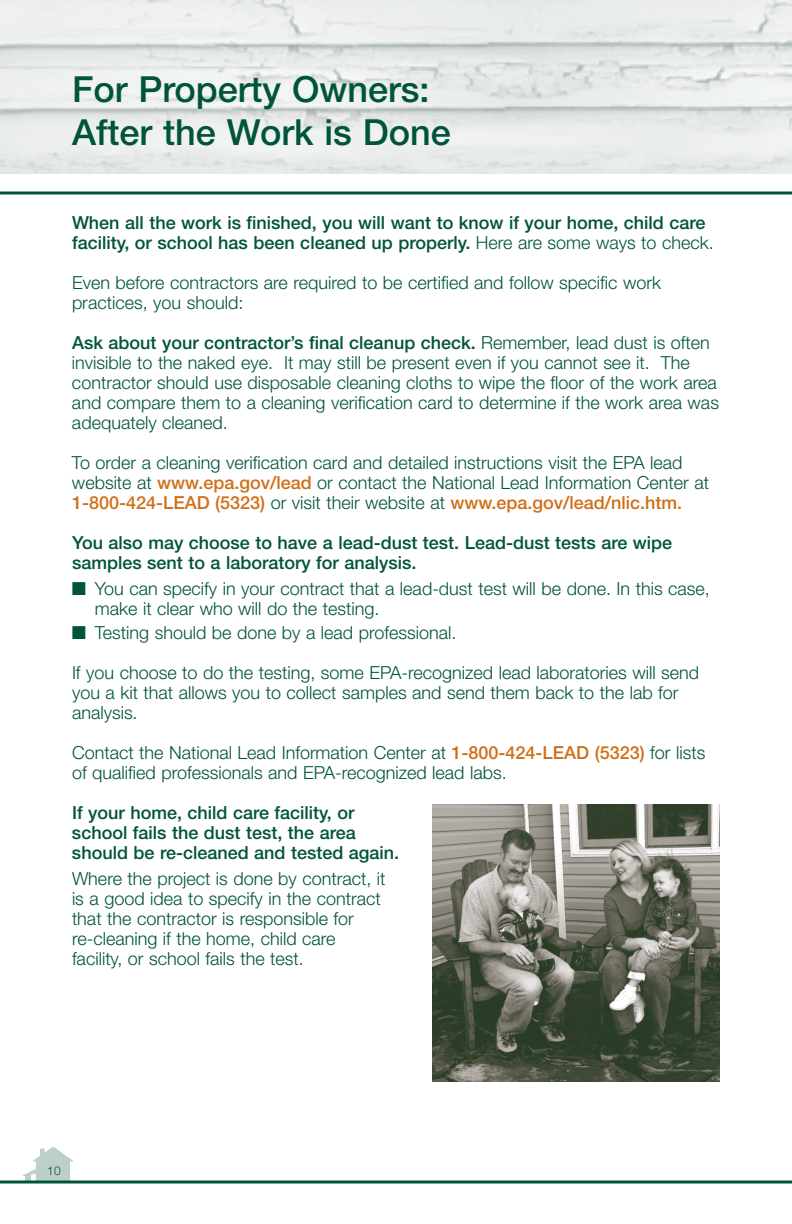
<style>
.page{position:relative;width:792px;height:1224px;background:#fff}
.page>*{position:absolute;margin:0;border:0;box-sizing:border-box;transform-origin:0 0}
.t1{font:500 36px/43.2px "Helvetica Neue";color:#00543c}
.t2{font:300 18px/20px "Helvetica Neue";color:#00543c}
.t3{font:500 18px/20px "Helvetica Neue";color:#00543c}
.t4{font:300 12px "Helvetica Neue";color:#00543c}
.s1{font-weight:300}
.s2{font-weight:500}
.s3{font-weight:500;color:#d06f18}
.s4{font-family:"Monotype Sorts";font-weight:400}
</style>
<div class="page">
<img style="left:0;top:0;width:792px;height:174px">
<hr style="left:0;top:191px;width:792px;height:3px;background:#00543c">
<svg style="left:23px;top:1147px;width:50px;height:33px"></svg>
<div style="left:45px;top:1160px;width:7px;height:7px;background:#bad0c9"></div>
<div style="left:45px;top:1160px;width:8px;height:7px;border:1px solid #bad0c9"></div>
<div style="left:55px;top:1160px;width:7px;height:7px;background:#bad0c9"></div>
<div style="left:45px;top:1169px;width:7px;height:7px;background:#bad0c9"></div>
<div style="left:45px;top:1169px;width:8px;height:8px;border:1px solid #bad0c9"></div>
<div style="left:55px;top:1169px;width:7px;height:7px;background:#bad0c9"></div>
<div style="left:55px;top:1169px;width:7px;height:8px;border:1px solid #bad0c9"></div>
<svg style="left:0;top:1180px;width:792px;height:4px;background:#3f7e6c"></svg>
<img style="left:432px;top:805px;width:288px;height:277px">
<h1 class="t1" style="left:72px;top:71px;width:380px">For Property Owners:<br>After the Work is Done</h1>
<p class="t3" style="left:72px;top:214px;width:643px">When all the work is finished, you will want to know if your home, child care facility, or school has been cleaned up properly. <span class="s1">Here are some ways to check.</span></p>
<p class="t2" style="left:72px;top:274px;width:591px">Even before contractors are required to be certified and follow specific work practices, you should:</p>
<p class="t2" style="left:72px;top:334px;width:648px"><span class="s2">Ask about your contractor’s final cleanup check.</span> Remember, lead dust is often invisible to the naked eye. It may still be present even if you cannot see it. The contractor should use disposable cleaning cloths to wipe the floor of the work area and compare them to a cleaning verification card to determine if the work area was adequately cleaned.</p>
<p class="t2" style="left:72px;top:454px;width:639px">To order a cleaning verification card and detailed instructions visit the EPA lead website at <span class="s3">www.epa.gov/lead</span> or contact the National Lead Information Center at<br><span class="s3">1-800-424-LEAD (5323)</span> or visit their website at <span class="s3">www.epa.gov/lead/nlic.htm.</span></p>
<p class="t3" style="left:72px;top:534px;width:602px">You also may choose to have a lead-dust test. Lead-dust tests are wipe samples sent to a laboratory for analysis.</p>
<p class="t2" style="left:95px;top:580px;width:617px;text-indent:-23px"><span class="s4">■</span> You can specify in your contract that a lead-dust test will be done. In this case, make it clear who will do the testing.</p>
<p class="t2" style="left:72px;top:624px;width:386px"><span class="s4">■</span> Testing should be done by a lead professional.</p>
<p class="t2" style="left:72px;top:664px;width:629px">If you choose to do the testing, some EPA-recognized lead laboratories will send you a kit that allows you to collect samples and send them back to the lab for analysis.</p>
<p class="t2" style="left:72px;top:744px;width:635px">Contact the National Lead Information Center at <span class="s3">1-800-424-LEAD (5323)</span> for lists of qualified professionals and EPA-recognized lead labs.</p>
<p class="t3" style="left:72px;top:804px;width:329px">If your home, child care facility, or school fails the dust test, the area should be re-cleaned and tested again.</p>
<p class="t2" style="left:72px;top:870px;width:315px">Where the project is done by contract, it is a good idea to specify in the contract that the contractor is responsible for re-cleaning if the home, child care facility, or school fails the test.</p>
<p class="t4" style="left:47px;top:1167px;width:15px">10</p>
</div>
